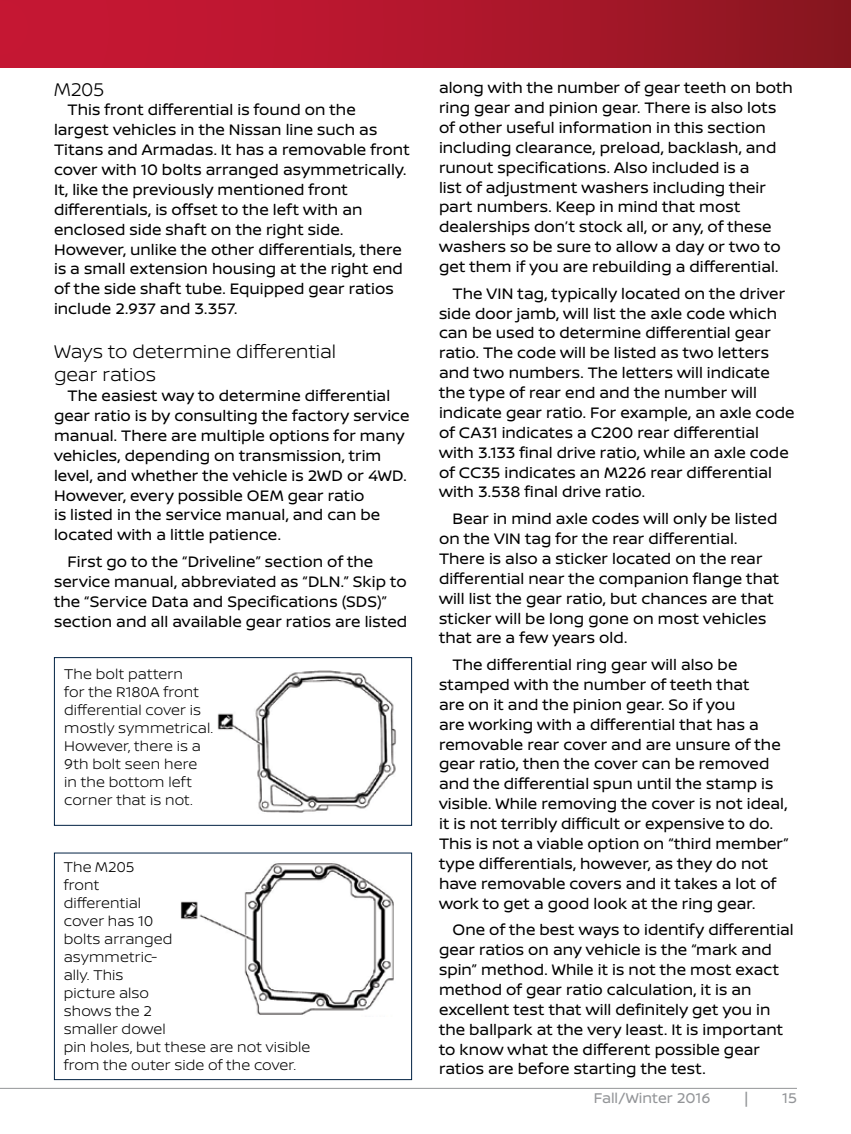
<style>
.page{position:relative;width:851px;height:1134px;background:#fff}
.page>*{position:absolute;margin:0;border:0;box-sizing:border-box;transform-origin:0 0}
.t1{font:300 19.5px/23.4px "Nissan Brand";color:#000}
.t2{font:16.2px/20px "Nissan Brand";color:#000}
.t3{font:300 15px/18px "Nissan Brand";letter-spacing:.005em;color:#000}
.t4{font:15px "Nissan Brand";color:#939598}
</style>
<div class="page">
<div style="left:0;top:0;width:850px;height:68px;background:linear-gradient(to right,#cf1736,#8e1621)"></div>
<hr style="left:0;top:1088px;width:796px;height:1px;background:#939598">
<img style="left:217px;top:670px;width:179px;height:143px">
<div style="left:54px;top:657px;width:358px;height:169px;border:1px solid #002143"></div>
<div style="left:54px;top:853px;width:358px;height:227px;border:1px solid #002143"></div>
<img style="left:180px;top:863px;width:214px;height:152px">
<p class="t1" style="left:54px;top:76px;width:52px">M205</p>
<p class="t2" style="left:54px;top:99px;width:357px;text-indent:13px">This front differential is found on the largest vehicles in the Nissan line such as Titans and Armadas. It has a removable front cover with 10 bolts arranged asymmetrically.<br>It, like the previously mentioned front differentials, is offset to the left with an enclosed side shaft on the right side.<br>However, unlike the other differentials, there is a small extension housing at the right end of the side shaft tube. Equipped gear ratios include 2.937 and 3.357.</p>
<p class="t1" style="left:54px;top:339px;width:284px">Ways to determine differential gear ratios</p>
<p class="t2" style="left:54px;top:385px;width:357px;text-indent:13px">The easiest way to determine differential gear ratio is by consulting the factory service manual. There are multiple options for many vehicles, depending on transmission, trim level, and whether the vehicle is 2WD or 4WD.<br>However, every possible OEM gear ratio<br>is listed in the service manual, and can be located with a little patience.</p>
<p class="t2" style="left:54px;top:551px;width:355px;text-indent:13px">First go to the “Driveline” section of the service manual, abbreviated as “DLN.” Skip to the “Service Data and Specifications (SDS)” section and all available gear ratios are listed</p>
<p class="t3" style="left:64px;top:664px;width:150px">The bolt pattern<br>for the R180A front differential cover is mostly symmetrical.<br>However, there is a<br>9th bolt seen here in the bottom left corner that is not.</p>
<p class="t3" style="left:64px;top:858px;width:248px">The M205<br>front<br>differential<br>cover has 10<br>bolts arranged<br>asymmetric-<br>ally. This<br>picture also<br>shows the 2<br>smaller dowel<br>pin holes, but these are not visible from the outer side of the cover.</p>
<p class="t2" style="left:439px;top:77px;width:355px">along with the number of gear teeth on both ring gear and pinion gear. There is also lots of other useful information in this section including clearance, preload, backlash, and runout specifications. Also included is a<br>list of adjustment washers including their part numbers. Keep in mind that most dealerships don’t stock all, or any, of these washers so be sure to allow a day or two to get them if you are rebuilding a differential.</p>
<p class="t2" style="left:439px;top:282px;width:357px;text-indent:13px">The VIN tag, typically located on the driver side door jamb, will list the axle code which can be used to determine differential gear ratio. The code will be listed as two letters and two numbers. The letters will indicate the type of rear end and the number will indicate gear ratio. For example, an axle code of CA31 indicates a C200 rear differential with 3.133 final drive ratio, while an axle code of CC35 indicates an M226 rear differential with 3.538 final drive ratio.</p>
<p class="t2" style="left:439px;top:508px;width:342px;text-indent:13px">Bear in mind axle codes will only be listed on the VIN tag for the rear differential.<br>There is also a sticker located on the rear differential near the companion flange that will list the gear ratio, but chances are that sticker will be long gone on most vehicles that are a few years old.</p>
<p class="t2" style="left:439px;top:654px;width:351px;text-indent:13px">The differential ring gear will also be stamped with the number of teeth that<br>are on it and the pinion gear. So if you<br>are working with a differential that has a removable rear cover and are unsure of the gear ratio, then the cover can be removed and the differential spun until the stamp is visible. While removing the cover is not ideal, it is not terribly difficult or expensive to do.<br>This is not a viable option on “third member” type differentials, however, as they do not have removable covers and it takes a lot of work to get a good look at the ring gear.</p>
<p class="t2" style="left:439px;top:919px;width:356px;text-indent:13px">One of the best ways to identify differential gear ratios on any vehicle is the “mark and spin” method. While it is not the most exact method of gear ratio calculation, it is an excellent test that will definitely get you in the ballpark at the very least. It is important to know what the different possible gear ratios are before starting the test.</p>
<p class="t4" style="left:593px;top:1087px;width:118px">Fall/Winter 2016</p>
<p class="t4" style="left:744px;top:1087px;width:5px">|</p>
<p class="t4" style="left:782px;top:1087px;width:16px">15</p>
</div>
